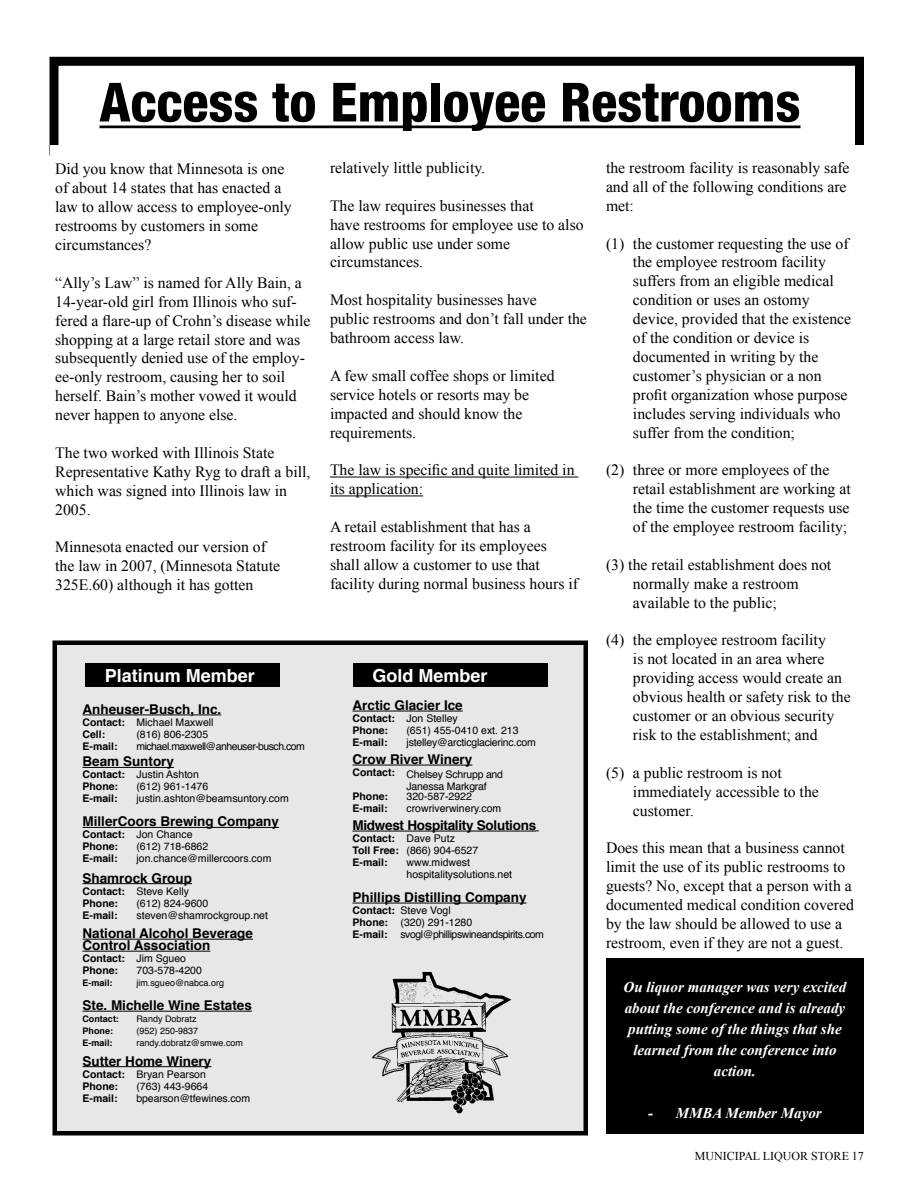
<style>
.page{position:relative;width:918px;height:1188px;background:#fff}
.page>*{position:absolute;margin:0;border:0;box-sizing:border-box;transform-origin:0 0}
.t1{font:800 condensed 54px "Helvetica Neue";color:#000}
.t2{font:700 18px "Helvetica";color:#fff}
.t3{font:15.75px/18.9px "Times New Roman";color:#000}
.t4{font:italic 700 15px/21px "Times New Roman";color:#fff;text-align:center}
.t5{font:700 13.5px/12px "Helvetica";color:#000}
.t6{font:700 13.5px "Helvetica";letter-spacing:-.02em;color:#000}
.t7{font:12px "Times New Roman";color:#000}
.t8{font:10.5px/12px "Helvetica";color:#000}
.t9{font:700 10.5px/12px "Helvetica";color:#000}
.t10{font:10.5px/12px "Helvetica";letter-spacing:-.04em;color:#000}
.t11{font:10.5px/12px "Helvetica";letter-spacing:-.02em;color:#000}
.t12{font:10.5px "Helvetica";letter-spacing:-.05em;color:#000}
.t13{font:9px "Helvetica";color:#000}
.t14{font:700 9px "Helvetica";color:#000}
.s1{font-weight:400}
.s2{font-weight:700}
</style>
<div class="page">
<div style="left:606px;top:958px;width:258px;height:176px;background:#000"></div>
<div style="left:55px;top:643px;width:531px;height:490px;background:#e6e7e8"></div>
<div style="left:52px;top:640px;width:536px;height:496px;border:4px solid #000"></div>
<hr style="left:82px;top:715px;width:139px;height:1px;background:#000">
<hr style="left:82px;top:767px;width:92px;height:1px;background:#000">
<hr style="left:82px;top:827px;width:197px;height:1px;background:#000">
<hr style="left:82px;top:883px;width:110px;height:1px;background:#000">
<hr style="left:82px;top:939px;width:171px;height:1px;background:#000">
<hr style="left:82px;top:951px;width:128px;height:1px;background:#000">
<hr style="left:82px;top:1011px;width:170px;height:1px;background:#000">
<hr style="left:82px;top:1066px;width:129px;height:1px;background:#000">
<hr style="left:352px;top:711px;width:111px;height:1px;background:#000">
<hr style="left:352px;top:765px;width:120px;height:1px;background:#000">
<hr style="left:352px;top:831px;width:184px;height:1px;background:#000">
<hr style="left:352px;top:903px;width:175px;height:1px;background:#000">
<div style="left:85px;top:663px;width:195px;height:24px;background:#000"></div>
<div style="left:353px;top:663px;width:195px;height:24px;background:#000"></div>
<img style="left:372px;top:971px;width:139px;height:143px">
<div style="left:50px;top:57px;width:814px;height:98px;border:9px solid #000"></div>
<hr style="left:99px;top:126px;width:702px;height:2px;background:#000">
<div style="left:50px;top:145px;width:845px;height:31px;background:#fff"></div>
<hr style="left:330px;top:477px;width:248px;height:1px;background:#000">
<hr style="left:330px;top:496px;width:93px;height:1px;background:#000">
<h1 class="t1" style="left:99px;top:69px;width:703px">Access to Employee Restrooms</h1>
<p class="t3" style="left:55px;top:159px;width:238px">Did you know that Minnesota is one of about 14 states that has enacted a law to allow access to employee-only restrooms by customers in some circumstances?</p>
<p class="t3" style="left:55px;top:273px;width:257px">“Ally’s Law” is named for Ally Bain, a 14-year-old girl from Illinois who suf&shy;fered a flare-up of Crohn’s disease while shopping at a large retail store and was subsequently denied use of the employ&shy;ee-only restroom, causing her to soil herself. Bain’s mother vowed it would never happen to anyone else.</p>
<p class="t3" style="left:55px;top:443px;width:257px">The two worked with Illinois State<br>Representative Kathy Ryg to draft a bill, which was signed into Illinois law in<br>2005.</p>
<p class="t3" style="left:55px;top:537px;width:226px">Minnesota enacted our version of the law in 2007, (Minnesota Statute<br>325E.60) although it has gotten</p>
<p class="t3" style="left:330px;top:158px;width:157px">relatively little publicity.</p>
<p class="t3" style="left:330px;top:196px;width:255px">The law requires businesses that<br>have restrooms for employee use to also allow public use under some circumstances.</p>
<p class="t3" style="left:330px;top:290px;width:258px">Most hospitality businesses have<br>public restrooms and don’t fall under the bathroom access law.</p>
<p class="t3" style="left:330px;top:366px;width:226px">A few small coffee shops or limited service hotels or resorts may be impacted and should know the requirements.</p>
<p class="t3" style="left:330px;top:460px;width:246px">The law is specific and quite limited in its application:</p>
<p class="t3" style="left:330px;top:517px;width:250px">A retail establishment that has a restroom facility for its employees shall allow a customer to use that facility during normal business hours if</p>
<p class="t3" style="left:606px;top:158px;width:245px">the restroom facility is reasonably safe and all of the following conditions are met:</p>
<p class="t3" style="left:633px;top:234px;width:220px;text-indent:-27px">(1) the customer requesting the use of the employee restroom facility suffers from an eligible medical condition or uses an ostomy device, provided that the existence of the condition or device is documented in writing by the customer’s physician or a non profit organization whose purpose includes serving individuals who suffer from the condition;</p>
<p class="t3" style="left:633px;top:460px;width:219px;text-indent:-27px">(2) three or more employees of the retail establishment are working at the time the customer requests use of the employee restroom facility;</p>
<p class="t3" style="left:633px;top:555px;width:200px;text-indent:-27px">(3) the retail establishment does not normally make a restroom available to the public;</p>
<p class="t3" style="left:633px;top:630px;width:219px;text-indent:-27px">(4) the employee restroom facility<br>is not located in an area where providing access would create an obvious health or safety risk to the customer or an obvious security risk to the establishment; and</p>
<p class="t3" style="left:633px;top:763px;width:187px;text-indent:-27px">(5) a public restroom is not immediately accessible to the customer.</p>
<p class="t3" style="left:606px;top:838px;width:250px">Does this mean that a business cannot limit the use of its public restrooms to guests? No, except that a person with a documented medical condition covered by the law should be allowed to use a restroom, even if they are not a guest.</p>
<p class="t2" style="left:105px;top:663px;width:152px">Platinum Member</p>
<p class="t2" style="left:373px;top:663px;width:117px">Gold Member</p>
<p class="t5" style="left:352px;top:700px;width:112px">Arctic Glacier Ice</p>
<p class="t9" style="left:352px;top:713px;width:107px">Contact: <span class="s1">Jon Stelley<br></span>Phone:</p>
<p class="t5" style="left:82px;top:704px;width:140px">Anheuser-Busch, Inc.</p>
<p class="t8" style="left:82px;top:717px;width:133px"><span class="s2">Contact:</span> Michael Maxwell<br><span class="s2">Cell:</span></p>
<p class="t8" style="left:407px;top:725px;width:114px">(651) 455-0410 ext. 213</p>
<p class="t8" style="left:137px;top:729px;width:73px">(816) 806-2305</p>
<p class="t9" style="left:352px;top:737px;width:37px">E-mail:</p>
<p class="t11" style="left:407px;top:737px;width:131px">jstelley@arcticglacierinc.com</p>
<p class="t5" style="left:352px;top:754px;width:121px">Crow River Winery</p>
<p class="t11" style="left:407px;top:768px;width:98px;text-indent:-54px"><span class="s2">Contact:</span> Chelsey Schrupp and<br>Janessa Markgraf</p>
<p class="t9" style="left:352px;top:791px;width:37px">Phone:</p>
<p class="t8" style="left:407px;top:791px;width:67px">320-587-2922</p>
<p class="t9" style="left:352px;top:803px;width:37px">E-mail:</p>
<p class="t8" style="left:407px;top:803px;width:96px">crowriverwinery.com</p>
<p class="t6" style="left:352px;top:816px;width:185px">Midwest Hospitality Solutions</p>
<p class="t9" style="left:353px;top:833px;width:127px">Contact: <span class="s1">Dave Putz<br></span>Toll Free: <span class="s1">(866) 904-6527<br></span>E-mail:</p>
<p class="t9" style="left:82px;top:741px;width:37px">E-mail:</p>
<p class="t12" style="left:137px;top:739px;width:170px">michael.maxwell@anheuser-busch.com</p>
<p class="t5" style="left:82px;top:756px;width:93px">Beam Suntory</p>
<p class="t9" style="left:82px;top:769px;width:118px">Contact: <span class="s1">Justin Ashton<br></span>Phone:</p>
<p class="t8" style="left:137px;top:781px;width:73px">(612) 961-1476</p>
<p class="t9" style="left:82px;top:793px;width:37px">E-mail:</p>
<p class="t8" style="left:137px;top:793px;width:154px">justin.ashton@beamsuntory.com</p>
<p class="t5" style="left:82px;top:816px;width:198px">MillerCoors Brewing Company</p>
<p class="t9" style="left:82px;top:829px;width:112px">Contact: <span class="s1">Jon Chance<br></span>Phone:</p>
<p class="t8" style="left:137px;top:841px;width:73px">(612) 718-6862</p>
<p class="t9" style="left:82px;top:853px;width:37px">E-mail:</p>
<p class="t8" style="left:137px;top:853px;width:136px">jon.chance@millercoors.com</p>
<p class="t5" style="left:82px;top:873px;width:111px">Shamrock Group</p>
<p class="t9" style="left:82px;top:886px;width:108px">Contact: <span class="s1">Steve Kelly<br></span>Phone:</p>
<p class="t8" style="left:407px;top:857px;width:107px">www.midwest hospitalitysolutions.net</p>
<p class="t5" style="left:352px;top:892px;width:176px">Phillips Distilling Company</p>
<p class="t10" style="left:352px;top:905px;width:193px"><span class="s2">Contact:</span> Steve Vogl<br><span class="s2">Phone:</span> (320) 291-1280<br><span class="s2">E-mail:</span> svogl@phillipswineandspirits.com</p>
<p class="t8" style="left:137px;top:898px;width:73px">(612) 824-9600</p>
<p class="t9" style="left:82px;top:910px;width:37px">E-mail:</p>
<p class="t8" style="left:137px;top:910px;width:133px">steven@shamrockgroup.net</p>
<p class="t5" style="left:82px;top:928px;width:172px">National Alcohol Beverage<br>Control Association</p>
<p class="t9" style="left:82px;top:953px;width:105px">Contact: <span class="s1">Jim Sgueo<br></span>Phone:</p>
<p class="t8" style="left:137px;top:965px;width:67px">703-578-4200</p>
<p class="t14" style="left:82px;top:977px;width:32px">E-mail:</p>
<p class="t13" style="left:136px;top:977px;width:89px">jim.sgueo@nabca.org</p>
<p class="t5" style="left:82px;top:1000px;width:171px">Ste. Michelle Wine Estates</p>
<p class="t14" style="left:82px;top:1013px;width:38px">Contact:</p>
<p class="t13" style="left:136px;top:1013px;width:62px">Randy Dobratz</p>
<p class="t14" style="left:82px;top:1025px;width:32px">Phone:</p>
<p class="t13" style="left:136px;top:1025px;width:63px">(952) 250-9837</p>
<p class="t14" style="left:82px;top:1037px;width:32px">E-mail:</p>
<p class="t13" style="left:136px;top:1037px;width:108px">randy.dobratz@smwe.com</p>
<p class="t5" style="left:82px;top:1056px;width:130px">Sutter Home Winery</p>
<p class="t9" style="left:82px;top:1069px;width:125px">Contact: <span class="s1">Bryan Pearson<br></span>Phone:</p>
<p class="t8" style="left:137px;top:1081px;width:73px">(763) 443-9664</p>
<p class="t9" style="left:82px;top:1093px;width:37px">E-mail:</p>
<p class="t8" style="left:137px;top:1093px;width:115px">bpearson@tfewines.com</p>
<p class="t4" style="left:624px;top:976px;width:224px">Ou liquor manager was very excited about the conference and is already putting some of the things that she learned from the conference into action.</p>
<p class="t4" style="left:648px;top:1102px;width:175px">- MMBA Member Mayor</p>
<p class="t7" style="left:695px;top:1149px;width:171px">MUNICIPAL LIQUOR STORE 17</p>
</div>
